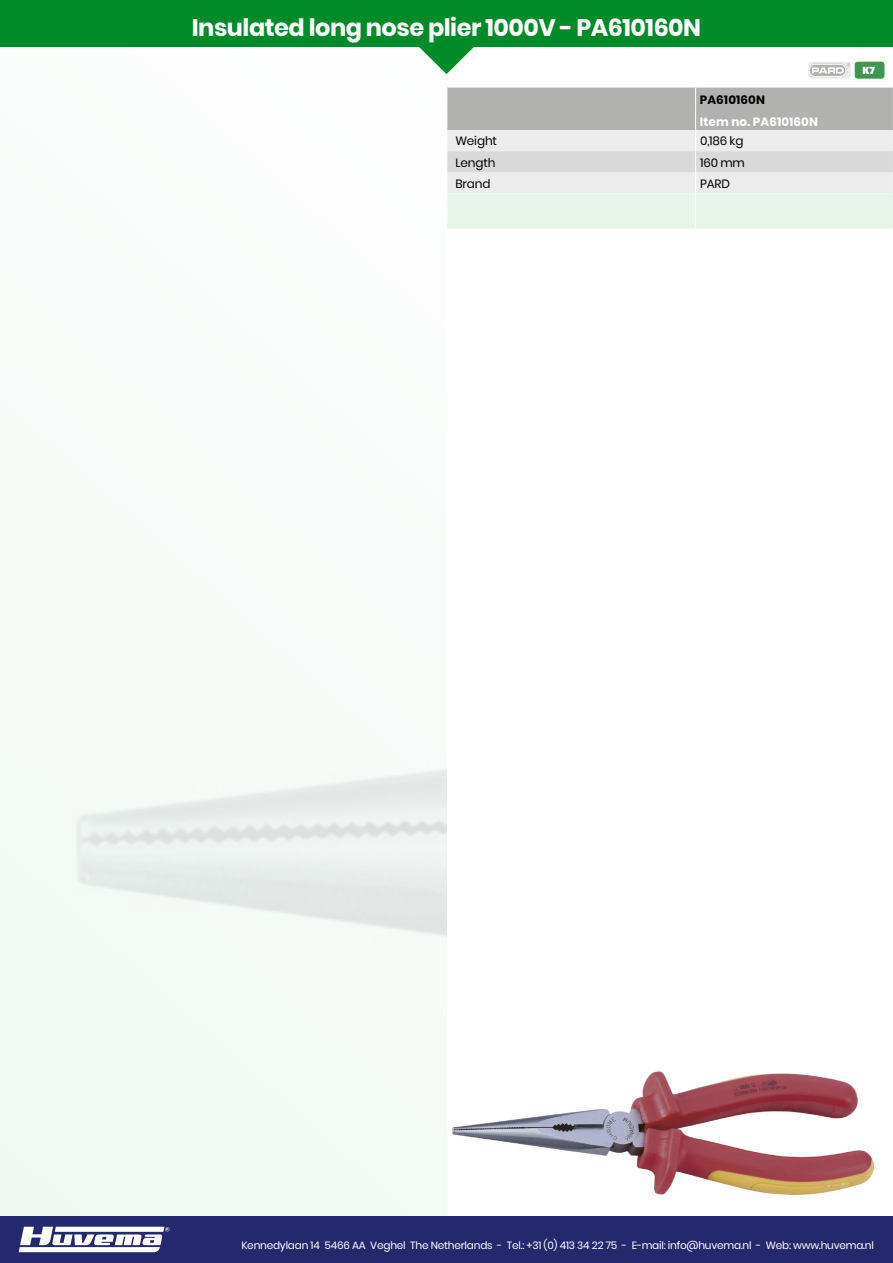
<style>
.page{position:relative;width:893px;height:1263px;background:#fff}
.page>*{position:absolute;margin:0;border:0;box-sizing:border-box;transform-origin:0 0}
.Tile_Header{font:700 24px "Poppins";letter-spacing:-.02em;color:#fff}
.Table_Horzontal_Left{font:12px "Poppins";letter-spacing:-.01em;color:#000}
.itemNo_ATA{font:700 12px "Poppins";letter-spacing:.01em;color:#fff}
.Table_body_ATA{font:12px "Poppins";letter-spacing:-.02em;color:#000}
.type_ATA{font:700 12px "Poppins";letter-spacing:.01em;color:#000}
.t1{font:10.5px "Poppins";letter-spacing:-.02em;color:#fff}
.Promo_VSP{font:900 10.5px "Dax";color:#fff}
</style>
<div class="page">
<div style="left:0;top:0;width:446px;height:1263px;background:#f7fbf8"></div>
<div style="left:0;top:1216px;width:893px;height:47px;background:#24286c"></div>
<svg style="left:19px;top:1227px;width:150px;height:25px"></svg>
<div style="left:0;top:0;width:893px;height:47px;background:#008b29"></div>
<div style="left:808px;top:62px;width:42px;height:17px;background:#e5e5e4;border-radius:3px"></div>
<svg style="left:808px;top:63px;width:42px;height:14px"></svg>
<div style="left:855px;top:62px;width:29px;height:17px;background:#3c984c;border-radius:3px"></div>
<svg style="left:447px;top:88px;width:446px;height:141px"></svg>
<svg style="left:419px;top:47px;width:55px;height:27px"></svg>
<img style="left:452px;top:1071px;width:421px;height:124px">
<p class="Tile_Header" style="left:192px;top:14px;width:511px">Insulated long nose plier 1000V - PA610160N</p>
<p class="type_ATA" style="left:700px;top:93px;width:67px">PA610160N</p>
<p class="itemNo_ATA" style="left:700px;top:115px;width:120px">Item no. PA610160N</p>
<p class="Table_Horzontal_Left" style="left:455px;top:134px;width:43px">Weight</p>
<p class="Table_body_ATA" style="left:700px;top:134px;width:45px">0,186 kg</p>
<p class="Table_Horzontal_Left" style="left:455px;top:155px;width:42px">Length</p>
<p class="Table_body_ATA" style="left:700px;top:155px;width:46px">160 mm</p>
<p class="Table_Horzontal_Left" style="left:455px;top:176px;width:37px">Brand</p>
<p class="Table_body_ATA" style="left:700px;top:176px;width:31px">PARD</p>
<p class="Promo_VSP" style="left:862px;top:65px;width:15px">K7</p>
<p class="t1" style="left:241px;top:1239px;width:634px">Kennedylaan 14 5466 AA Veghel The Netherlands - Tel.: +31 (0) 413 34 22 75 - E-mail: info@huvema.nl - Web: www.huvema.nl</p>
</div>
